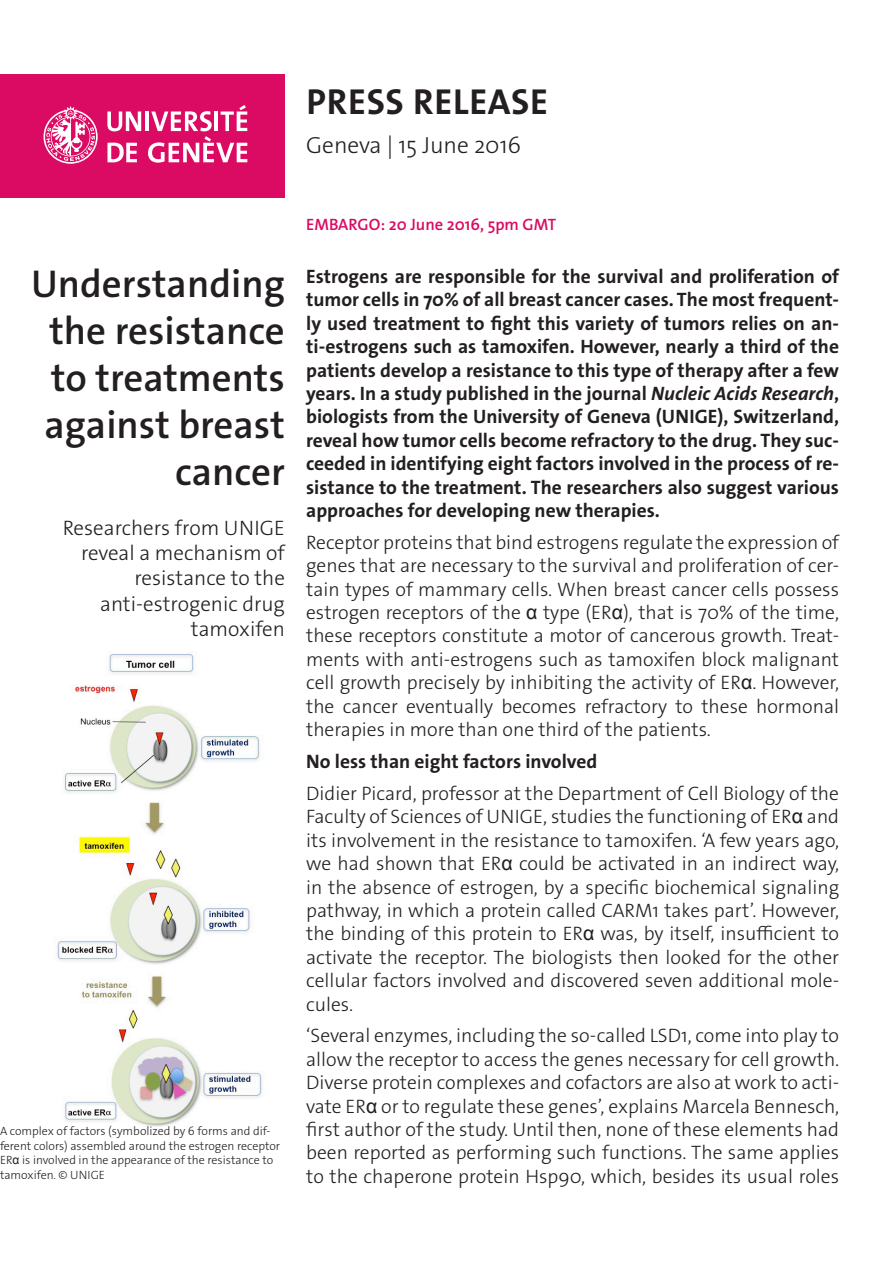
<style>
.page{position:relative;width:893px;height:1263px;background:#fff}
.page>*{position:absolute;margin:0;border:0;box-sizing:border-box;transform-origin:0 0}
._1__grand_titre{font:600 39px/46.8px "The Sans Os F";color:#231f20;text-align:right}
._4__texte_courant{font:700 36.3px "The Sans Os F";letter-spacing:.02em;color:#231f20}
._4__texte_courant-2{font:300 23.4px "The Sans Os F";color:#231f20}
._1__grand_titre-2{font:300 21px/25.2px "The Sans Os F";color:#231f20;text-align:right}
._4__texte_courant-3{font:300 19.5px/23.4px "The Sans Os F";color:#231f20;text-align:justify}
._4__texte_courant-4{font:700 19.5px/23.4px "The Sans Os F";color:#231f20;text-align:justify}
.embargo{font:600 16.5px "The Sans Os F";color:#db0a62}
._1__grand_titre-3{font:300 12px/14.4px "The Sans Os F";color:#231f20}
.s1{font-family:"Arial";font-weight:400}
.s2{font-style:italic}
</style>
<div class="page">
<div style="left:0;top:74px;width:285px;height:124px;background:#db0a62"></div>
<svg style="left:44px;top:106px;width:54px;height:58px"></svg>
<svg style="left:107px;top:111px;width:34px;height:20px"></svg>
<hr style="left:145px;top:111px;width:4px;height:20px;background:#fff">
<svg style="left:107px;top:143px;width:30px;height:19px"></svg>
<svg style="left:148px;top:105px;width:99px;height:58px"></svg>
<img style="left:57px;top:654px;width:205px;height:472px">
<p class="_4__texte_courant" style="left:306px;top:78px;width:243px">PRESS RELEASE</p>
<p class="_4__texte_courant-2" style="left:306px;top:130px;width:217px">Geneva | 15 June 2016</p>
<p class="_1__grand_titre" style="left:31px;top:261px;width:255px">Understanding the resistance to treatments against breast cancer</p>
<p class="_1__grand_titre-2" style="left:63px;top:515px;width:224px">Researchers from UNIGE reveal a mechanism of</p>
<p class="_1__grand_titre-2" style="left:135px;top:566px;width:152px">resistance to the</p>
<p class="_1__grand_titre-2" style="left:100px;top:591px;width:186px">anti-estrogenic drug</p>
<p class="_1__grand_titre-2" style="left:191px;top:616px;width:95px">tamoxifen</p>
<p class="_1__grand_titre-3" style="left:0;top:1124px;width:282px">A complex of factors (symbolized by 6 forms and dif&shy;ferent colors) assembled around the estrogen receptor ER<span class="s1">α</span> is involved in the appearance of the resistance to tamoxifen. © UNIGE</p>
<p class="embargo" style="left:306px;top:214px;width:252px">EMBARGO: 20 June 2016, 5pm GMT</p>
<p class="_4__texte_courant-4" style="left:306px;top:265px;width:534px">Estrogens are responsible for the survival and proliferation of tumor cells in 70% of all breast cancer cases. The most frequent&shy;ly used treatment to fight this variety of tumors relies on an&shy;ti-estrogens such as tamoxifen. However, nearly a third of the patients develop a resistance to this type of therapy after a few years. In a study published in the journal <span class="s2">Nucleic Acids Research</span>, biologists from the University of Geneva (UNIGE), Switzerland, reveal how tumor cells become refractory to the drug. They suc&shy;ceeded in identifying eight factors involved in the process of re&shy;sistance to the treatment. The researchers also suggest various approaches for developing new therapies.</p>
<p class="_4__texte_courant-3" style="left:306px;top:531px;width:534px">Receptor proteins that bind estrogens regulate the expression of genes that are necessary to the survival and proliferation of cer&shy;tain types of mammary cells. When breast cancer cells possess estrogen receptors of the <span class="s1">α</span> type (ER<span class="s1">α</span>), that is 70% of the time, these receptors constitute a motor of cancerous growth. Treat&shy;ments with anti-estrogens such as tamoxifen block malignant cell growth precisely by inhibiting the activity of ER<span class="s1">α</span>. However, the cancer eventually becomes refractory to these hormonal therapies in more than one third of the patients.</p>
<p class="_4__texte_courant-4" style="left:306px;top:750px;width:293px">No less than eight factors involved</p>
<p class="_4__texte_courant-3" style="left:306px;top:782px;width:534px">Didier Picard, professor at the Department of Cell Biology of the Faculty of Sciences of UNIGE, studies the functioning of ER<span class="s1">α</span> and its involvement in the resistance to tamoxifen. ‘A few years ago, we had shown that ER<span class="s1">α</span> could be activated in an indirect way, in the absence of estrogen, by a specific biochemical signaling pathway, in which a protein called CARM1 takes part’. However, the binding of this protein to ER<span class="s1">α</span> was, by itself, insufficient to activate the receptor. The biologists then looked for the other cellular factors involved and discovered seven additional mole&shy;cules.</p>
<p class="_4__texte_courant-3" style="left:306px;top:1024px;width:534px">‘Several enzymes, including the so-called LSD1, come into play to allow the receptor to access the genes necessary for cell growth.<br>Diverse protein complexes and cofactors are also at work to acti&shy;vate ER<span class="s1">α</span> or to regulate these genes’, explains Marcela Bennesch, first author of the study. Until then, none of these elements had been reported as performing such functions. The same applies to the chaperone protein Hsp90, which, besides its usual roles</p>
</div>
